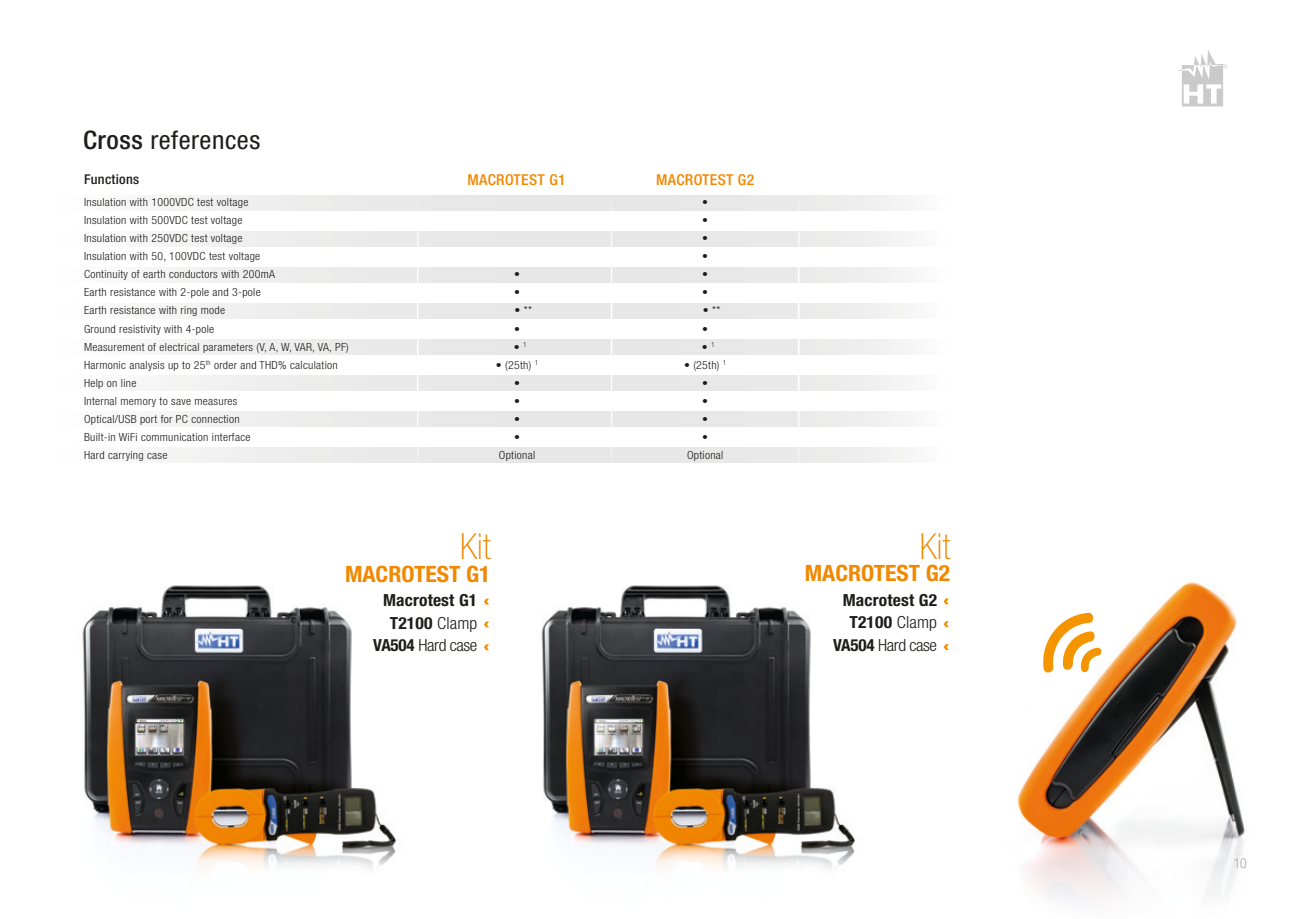
<style>
.page{position:relative;width:1289px;height:919px;background:#fff}
.page>*{position:absolute;margin:0;border:0;box-sizing:border-box;transform-origin:0 0}
.t1{font:100 condensed 36px "Helvetica Neue LT Std";color:#f18800;scale:1.05 1}
.t2{font:condensed 25.5px "Helvetica Neue LT Std";letter-spacing:.02em;color:#1d1d1b;scale:1.05 1}
.t3{font:700 condensed 22.5px "Helvetica Neue LT Std";color:#f18800;scale:1.05 1}
.t4{font:700 condensed 16.65px/22.5px "Helvetica Neue LT Std";letter-spacing:.01em;color:#1d1d1b;text-align:right;scale:1.05 1}
.t5{font:500 condensed 15px "Helvetica Neue LT Std";letter-spacing:.02em;color:#f18800;scale:1.05 1}
.t6{font:500 condensed 13.5px "Helvetica Neue LT Std";letter-spacing:.02em;color:#1d1d1b;scale:1.05 1}
.t7{font:100 condensed 13.5px "Helvetica Neue LT Std";color:#878787}
.t8{font:300 condensed 11.25px/18px "Helvetica Neue LT Std";letter-spacing:.025em;color:#1d1d1b;scale:1.05 1}
.s1{font-weight:500}
.s2{font-weight:300}
</style>
<div class="page">
<img style="left:1017px;top:582px;width:228px;height:321px">
<img style="left:82px;top:585px;width:315px;height:284px">
<img style="left:541px;top:585px;width:315px;height:284px">
<svg style="left:484px;top:598px;width:5px;height:6px"></svg>
<svg style="left:943px;top:598px;width:5px;height:6px"></svg>
<svg style="left:484px;top:644px;width:5px;height:6px"></svg>
<svg style="left:943px;top:644px;width:5px;height:6px"></svg>
<svg style="left:484px;top:621px;width:5px;height:6px"></svg>
<svg style="left:943px;top:621px;width:5px;height:6px"></svg>
<svg style="left:1042px;top:612px;width:59px;height:60px"></svg>
<svg style="left:168px;top:196px;width:736px;height:15px"></svg>
<svg style="left:168px;top:232px;width:736px;height:15px"></svg>
<svg style="left:168px;top:267px;width:736px;height:15px"></svg>
<svg style="left:168px;top:303px;width:736px;height:15px"></svg>
<svg style="left:168px;top:339px;width:736px;height:15px"></svg>
<svg style="left:168px;top:375px;width:736px;height:15px"></svg>
<svg style="left:168px;top:411px;width:736px;height:15px"></svg>
<svg style="left:168px;top:447px;width:736px;height:15px"></svg>
<hr style="left:610px;top:181px;width:2px;height:306px;background:#fff">
<hr style="left:798px;top:181px;width:1px;height:306px;background:#fff">
<hr style="left:417px;top:181px;width:1px;height:306px;background:#fff">
<svg style="left:1177px;top:50px;width:50px;height:56px"></svg>
<h2 class="t2" style="left:83px;top:125px;width:170px"><span class="s1">Cross</span> references</h2>
<p class="t6" style="left:84px;top:171px;width:54px">Functions</p>
<h3 class="t5" style="left:467px;top:170px;width:95px">MACROTEST G1</h3>
<h3 class="t5" style="left:656px;top:170px;width:95px">MACROTEST G2</h3>
<p class="t8" style="left:84px;top:193px;width:254px">Insulation with 1000VDC test voltage<br>Insulation with 500VDC test voltage<br>Insulation with 250VDC test voltage<br>Insulation with 50, 100VDC test voltage<br>Continuity of earth conductors with 200mA<br>Earth resistance with 2-pole and 3-pole<br>Earth resistance with ring mode<br>Ground resistivity with 4-pole<br>Measurement of electrical parameters (V, A, W, VAR, VA, PF)<br>Harmonic analysis up to 25<sup>th</sup> order and THD% calculation Help on line<br>Internal memory to save measures<br>Optical/USB port for PC connection<br>Built-in WiFi communication interface<br>Hard carrying case</p>
<p class="t8" style="left:702px;top:193px;width:7px;text-align:justify">• • • • • •</p>
<p class="t8" style="left:702px;top:301px;width:19px">• ** •</p>
<p class="t8" style="left:702px;top:337px;width:14px">• <sup>1</sup></p>
<p class="t8" style="left:684px;top:355px;width:42px;text-align:center">• (25th) <sup>1 </sup>•<br>•<br>•<br>•<br>Optional</p>
<p class="t8" style="left:514px;top:265px;width:7px">• •</p>
<p class="t8" style="left:514px;top:301px;width:19px">• ** •</p>
<p class="t8" style="left:513px;top:337px;width:14px">• <sup>1</sup></p>
<p class="t8" style="left:496px;top:355px;width:42px;text-align:center">• (25th) <sup>1 </sup>•<br>•<br>•<br>•<br>Optional</p>
<h1 class="t1" style="left:459px;top:526px;width:31px">Kit</h1>
<h3 class="t3" style="left:345px;top:560px;width:140px">MACROTEST G1</h3>
<h1 class="t1" style="left:919px;top:526px;width:31px">Kit</h1>
<h3 class="t3" style="left:804px;top:559px;width:140px">MACROTEST G2</h3>
<h3 class="t4" style="left:373px;top:588px;width:101px">Macrotest G1<br>T2100 <span class="s2">Clamp<br></span>VA504 <span class="s2">Hard case</span></h3>
<h3 class="t4" style="left:833px;top:588px;width:101px">Macrotest G2<br>T2100 <span class="s2">Clamp<br></span>VA504 <span class="s2">Hard case</span></h3>
<p class="t7" style="left:1233px;top:855px;width:14px">10</p>
</div>
